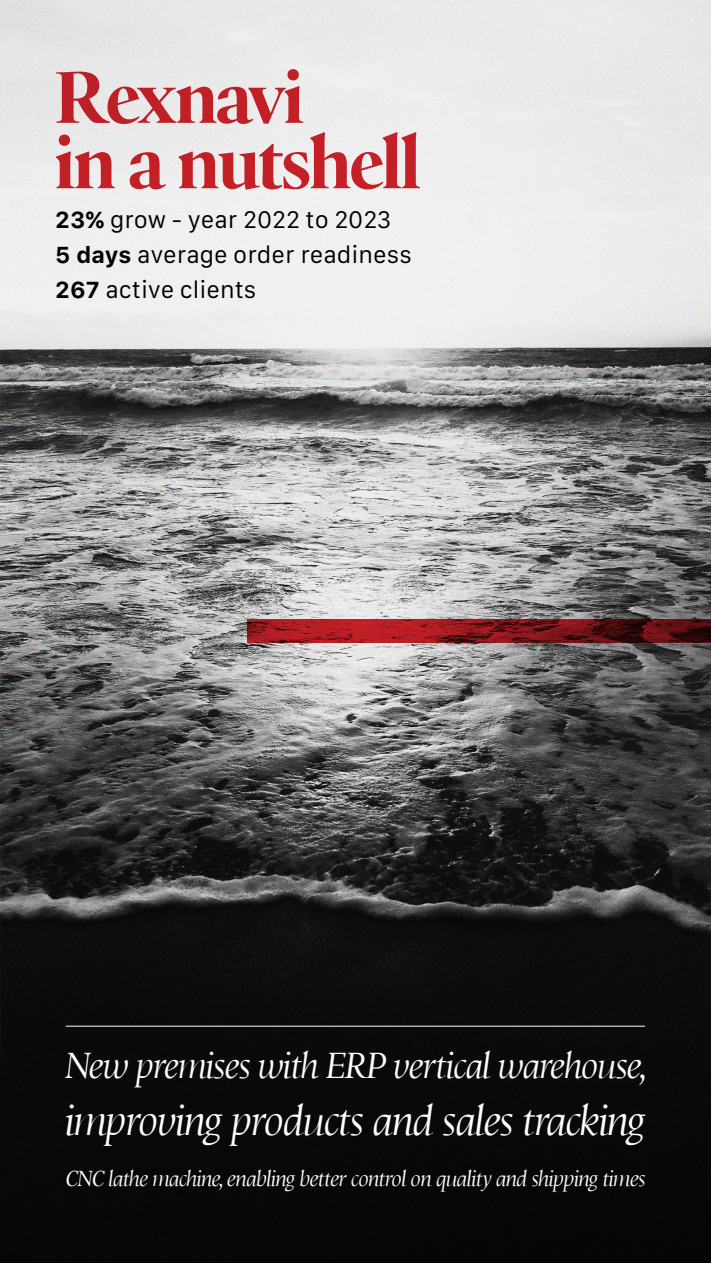
<style>
.page{position:relative;width:711px;height:1263px;background:#fff}
.page>*{position:absolute;margin:0;border:0;box-sizing:border-box;transform-origin:0 0}
.t1{font:700 75.15px/65.4px "Nicholas";color:#d1232a}
.t2{font:italic 43.5px "Nicholas W01";color:#fff}
.t3{font:italic 37.5px "Nicholas W01";color:#fff}
.t4{font:22.95px "Galvji";color:#000}
.t5{font:italic 22.5px "Nicholas W01";color:#fff}
.s1{font-weight:700}
</style>
<div class="page">
<img style="left:0;top:0;width:710px;height:1263px">
<svg style="left:247px;top:620px;width:463px;height:23px;background:#811519"></svg>
<hr style="left:66px;top:1026px;width:579px;height:1px;background:#fff">
<h1 class="t1" style="left:55px;top:67px;width:366px">Rexnavi<br>in a nutshell</h1>
<p class="t4" style="left:55px;top:207px;width:337px"><span class="s1">23%</span> grow - year 2022 to 2023</p>
<p class="t4" style="left:55px;top:242px;width:358px"><span class="s1">5 days</span> average order readiness</p>
<p class="t4" style="left:55px;top:277px;width:202px"><span class="s1">267</span> active clients</p>
<p class="t3" style="left:66px;top:1044px;width:582px">New premises with ERP vertical warehouse,</p>
<p class="t2" style="left:66px;top:1096px;width:580px">improving products and sales tracking</p>
<p class="t5" style="left:66px;top:1166px;width:580px">CNC lathe machine, enabling better control on quality and shipping times</p>
</div>
